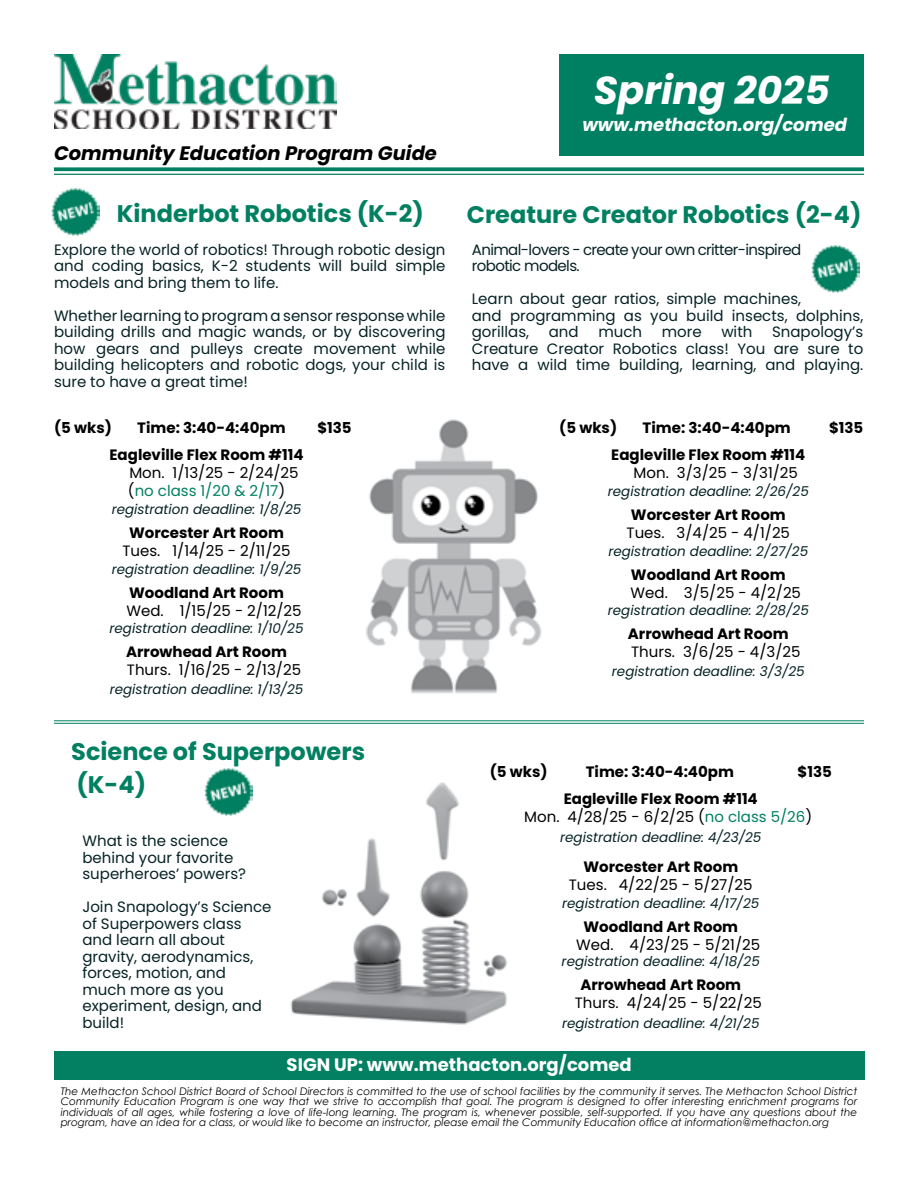
<style>
.page{position:relative;width:918px;height:1188px;background:#fff}
.page>*{position:absolute;margin:0;border:0;box-sizing:border-box;transform-origin:0 0}
.t1{font:italic 700 39px "Poppins";color:#fff}
.t2{font:700 24px/33.3px "Poppins";color:#008061}
.t3{font:italic 700 19.5px "Poppins";color:#000}
.t4{font:700 18px "Poppins";color:#fff}
.t5{font:italic 700 18px "Poppins";color:#fff}
.t6{font:15px/16.5px "Poppins";color:#062224;text-align:justify}
.t7{font:700 15px/18px "Poppins";color:#000}
.t8{font:15px/18px "Poppins";color:#000}
.t9{font:15px/16.5px "Poppins";letter-spacing:-.04em;color:#062224}
.t10{font:italic 13.5px "Poppins";color:#062224}
.t11{font:italic 10.5px/10.5px "Century Gothic";color:#000101;text-align:justify}
.s1{color:#008061}
.s2{font-weight:400}
.s3{font-weight:400;color:#008061}
</style>
<div class="page">
<img style="left:366px;top:419px;width:176px;height:275px">
<img style="left:290px;top:782px;width:218px;height:243px">
<svg style="left:54px;top:167px;width:810px;height:4px;background:#198c70"></svg>
<hr style="left:54px;top:174px;width:810px;height:1px;background:#008061">
<img style="left:54px;top:54px;width:283px;height:75px">
<div style="left:560px;top:54px;width:304px;height:102px;background:#008062"></div>
<div style="left:54px;top:1051px;width:810px;height:28px;background:#028061"></div>
<hr style="left:54px;top:721px;width:810px;height:1px;background:#008061">
<hr style="left:54px;top:723px;width:810px;height:1px;background:#008061">
<img style="left:52px;top:188px;width:48px;height:48px">
<img style="left:812px;top:245px;width:48px;height:47px">
<img style="left:204px;top:768px;width:48px;height:48px">
<h3 class="t3" style="left:54px;top:142px;width:384px">Community Education Program Guide</h3>
<h2 class="t2" style="left:117px;top:197px;width:309px">Kinderbot Robotics (K-2)</h2>
<p class="t6" style="left:54px;top:241px;width:393px">Explore the world of robotics! Through robotic design and coding basics, K-2 students will build simple models and bring them to life.</p>
<p class="t6" style="left:54px;top:307px;width:393px">Whether learning to program a sensor response while building drills and magic wands, or by discovering how gears and pulleys create movement while building helicopters and robotic dogs, your child is sure to have a great time!</p>
<p class="t7" style="left:54px;top:419px;width:59px">(5 wks)</p>
<p class="t7" style="left:137px;top:419px;width:150px">Time: 3:40-4:40pm</p>
<p class="t7" style="left:317px;top:419px;width:36px">$135</p>
<p class="t7" style="left:110px;top:446px;width:196px">Eagleville Flex Room #114</p>
<p class="t8" style="left:128px;top:464px;width:172px">Mon. 1/13/25 - 2/24/25 (<span class="s1">no class 1/20 &amp; 2/17</span>)</p>
<p class="t10" style="left:112px;top:502px;width:191px">registration deadline: 1/8/25</p>
<p class="t7" style="left:129px;top:524px;width:156px">Worcester Art Room</p>
<p class="t8" style="left:122px;top:542px;width:170px">Tues. 1/14/25 - 2/11/25</p>
<p class="t10" style="left:112px;top:562px;width:191px">registration deadline: 1/9/25</p>
<p class="t7" style="left:129px;top:584px;width:156px">Woodland Art Room</p>
<p class="t8" style="left:126px;top:602px;width:177px">Wed. 1/15/25 - 2/12/25</p>
<p class="t10" style="left:110px;top:620px;width:196px">registration deadline: 1/10/25</p>
<p class="t7" style="left:126px;top:642px;width:162px">Arrowhead Art Room</p>
<p class="t8" style="left:127px;top:660px;width:176px">Thurs. 1/16/25 - 2/13/25</p>
<p class="t10" style="left:110px;top:682px;width:195px">registration deadline: 1/13/25</p>
<h2 class="t2" style="left:71px;top:735px;width:295px">Science of Superpowers (K-4)</h2>
<p class="t6" style="left:82px;top:833px;width:165px;text-align:left">What is the science behind your favorite superheroes’ powers?</p>
<p class="t6" style="left:82px;top:899px;width:191px;text-align:left">Join Snapology’s Science of Superpowers class and learn all about gravity, aerodynamics, forces, motion, and much more as you experiment, design, and build!</p>
<h1 class="t1" style="left:594px;top:68px;width:238px">Spring 2025</h1>
<p class="t5" style="left:582px;top:114px;width:266px">www.methacton.org/comed</p>
<h2 class="t2" style="left:467px;top:198px;width:396px">Creature Creator Robotics (2-4)</h2>
<p class="t9" style="left:472px;top:241px;width:331px">Animal-lovers - create your own critter-inspired robotic models.</p>
<p class="t6" style="left:472px;top:291px;width:393px;text-align:left">Learn about gear ratios, simple machines,<br>and programming as you build insects, dolphins, gorillas,</p>
<p class="t6" style="left:549px;top:324px;width:31px">and</p>
<p class="t6" style="left:598px;top:324px;width:45px">much</p>
<p class="t6" style="left:662px;top:324px;width:41px">more</p>
<p class="t6" style="left:721px;top:324px;width:33px">with</p>
<p class="t6" style="left:472px;top:324px;width:393px;text-indent:300px">Snapology’s Creature Creator Robotics class! You are sure to have a wild time building, learning, and playing.</p>
<p class="t7" style="left:559px;top:419px;width:59px">(5 wks)</p>
<p class="t7" style="left:643px;top:419px;width:150px">Time: 3:40-4:40pm</p>
<p class="t7" style="left:829px;top:419px;width:36px">$135</p>
<p class="t7" style="left:611px;top:446px;width:196px">Eagleville Flex Room #114</p>
<p class="t8" style="left:634px;top:464px;width:166px">Mon. 3/3/25 - 3/31/25</p>
<p class="t10" style="left:608px;top:484px;width:203px">registration deadline: 2/26/25</p>
<p class="t7" style="left:631px;top:506px;width:156px">Worcester Art Room</p>
<p class="t8" style="left:627px;top:524px;width:165px">Tues. 3/4/25 - 4/1/25</p>
<p class="t10" style="left:608px;top:544px;width:201px">registration deadline: 2/27/25</p>
<p class="t7" style="left:631px;top:566px;width:156px">Woodland Art Room</p>
<p class="t8" style="left:631px;top:584px;width:172px">Wed. 3/5/25 - 4/2/25</p>
<p class="t10" style="left:608px;top:602px;width:202px">registration deadline: 2/28/25</p>
<p class="t7" style="left:628px;top:624px;width:162px">Arrowhead Art Room</p>
<p class="t8" style="left:631px;top:642px;width:171px">Thurs. 3/6/25 - 4/3/25</p>
<p class="t10" style="left:612px;top:664px;width:194px">registration deadline: 3/3/25</p>
<p class="t7" style="left:490px;top:763px;width:59px">(5 wks)</p>
<p class="t7" style="left:586px;top:763px;width:150px">Time: 3:40-4:40pm</p>
<p class="t7" style="left:798px;top:763px;width:36px">$135</p>
<p class="t7" style="left:524px;top:790px;width:290px;text-indent:39px">Eagleville Flex Room #114<br><span class="s2">Mon. 4/28/25 - 6/2/25 (</span><span class="s3">no class 5/26</span><span class="s2">)</span></p>
<p class="t10" style="left:560px;top:829px;width:203px">registration deadline: 4/23/25</p>
<p class="t7" style="left:583px;top:857px;width:156px">Worcester Art Room</p>
<p class="t8" style="left:569px;top:875px;width:185px">Tues. 4/22/25 - 5/27/25</p>
<p class="t10" style="left:562px;top:895px;width:199px">registration deadline: 4/17/25</p>
<p class="t7" style="left:583px;top:917px;width:156px">Woodland Art Room</p>
<p class="t8" style="left:576px;top:935px;width:185px">Wed. 4/23/25 - 5/21/25</p>
<p class="t10" style="left:562px;top:954px;width:200px">registration deadline: 4/18/25</p>
<p class="t7" style="left:580px;top:976px;width:162px">Arrowhead Art Room</p>
<p class="t8" style="left:575px;top:994px;width:188px">Thurs. 4/24/25 - 5/22/25</p>
<p class="t10" style="left:562px;top:1015px;width:199px">registration deadline: 4/21/25</p>
<p class="t4" style="left:287px;top:1054px;width:347px">SIGN UP: www.methacton.org/comed</p>
<p class="t11" style="left:61px;top:1086px;width:798px">The Methacton School District Board of School Directors is committed to the use of school facilities by the community it serves. The Methacton School District Community Education Program is one way that we strive to accomplish that goal. The program is designed to offer interesting enrichment programs for individuals of all ages, while fostering a love of life-long learning. The program is, whenever possible, self-supported. If you have any questions about the program, have an idea for a class, or would like to become an instructor, please email the Community Education office at information@methacton.org</p>
</div>
